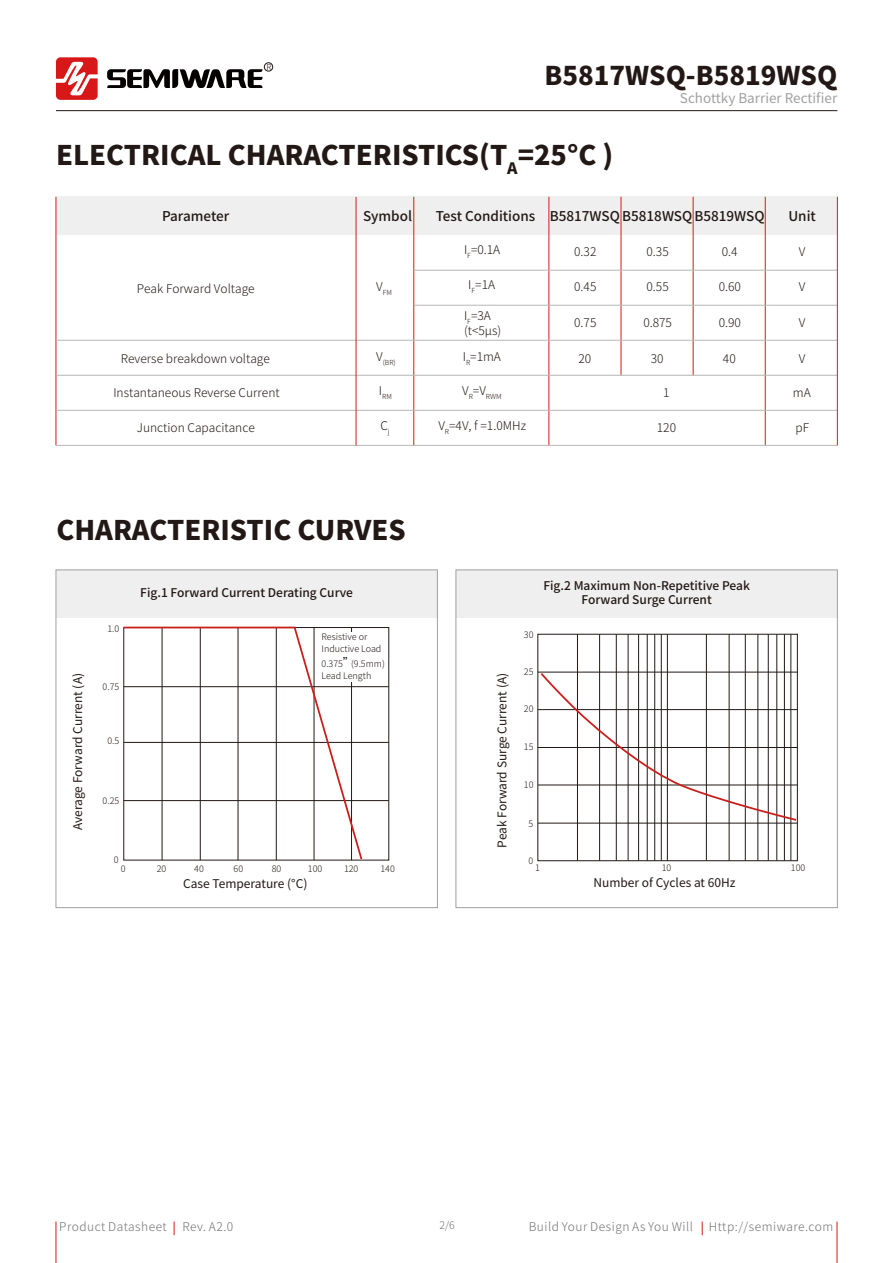
<style>
.page{position:relative;width:893px;height:1263px;background:#fff}
.page>*{position:absolute;margin:0;border:0;box-sizing:border-box;transform-origin:0 0}
.t1{font:800 27px "Source Han Sans CN";color:#221815}
.t2{font:800 25.8px "Source Han Sans CN";color:#221815}
.t3{font:500 13.5px "Source Han Sans CN";color:#221815}
.t4{font:13.5px "Source Han Sans CN";color:#9fa0a0}
.t5{font:300 12px/14.4px "Source Han Sans CN";color:#221815}
.t6{font:12px "Source Han Sans CN";color:#221815}
.t7{font:500 12px/14.4px "Source Han Sans CN";color:#221815;text-align:center}
.t8{font:300 12px "Source Han Sans CN";letter-spacing:.045em;color:#727171}
.t9{font:300 10.5px "Source Han Sans CN";color:#727171}
.t10{font:300 9px/12px "Source Han Sans CN";color:#221815}
.t11{font:300 8.25px "Source Han Sans CN";color:#221815}
.t12{font:300 7.05px "Source Han Sans CN";color:#221815}
.s1{font-size:12px;color:#040000}
</style>
<div class="page">
<hr style="left:56px;top:110px;width:781px;height:1px;background:#221815">
<svg style="left:56px;top:57px;width:42px;height:43px"></svg>
<svg style="left:107px;top:69px;width:155px;height:19px"></svg>
<div style="left:264px;top:63px;width:9px;height:8px;border:1px solid #221815;border-radius:50%"></div>
<div style="left:56px;top:570px;width:381px;height:47px;background:#efefef"></div>
<div style="left:56px;top:570px;width:382px;height:338px;border:1px solid #9fa0a0"></div>
<div style="left:456px;top:570px;width:381px;height:47px;background:#efefef"></div>
<div style="left:456px;top:570px;width:382px;height:338px;border:1px solid #9fa0a0"></div>
<div style="left:56px;top:197px;width:781px;height:38px;background:#efefef"></div>
<hr style="left:56px;top:197px;width:1px;height:248px;background:#d71a18">
<hr style="left:549px;top:197px;width:1px;height:248px;background:#d71a18">
<hr style="left:414px;top:197px;width:1px;height:248px;background:#d71a18">
<hr style="left:621px;top:197px;width:1px;height:178px;background:#d71a18">
<hr style="left:693px;top:197px;width:1px;height:178px;background:#d71a18">
<hr style="left:765px;top:197px;width:1px;height:248px;background:#d71a18">
<hr style="left:56px;top:340px;width:781px;height:1px;background:#b5b6b6">
<hr style="left:56px;top:375px;width:781px;height:1px;background:#b5b6b6">
<hr style="left:414px;top:305px;width:423px;height:1px;background:#b5b6b6">
<hr style="left:414px;top:270px;width:423px;height:1px;background:#b5b6b6">
<hr style="left:56px;top:410px;width:781px;height:1px;background:#b5b6b6">
<hr style="left:56px;top:445px;width:781px;height:1px;background:#b5b6b6">
<hr style="left:356px;top:197px;width:1px;height:248px;background:#d71a18">
<hr style="left:837px;top:197px;width:1px;height:248px;background:#d71a18">
<hr style="left:124px;top:686px;width:265px;height:1px;background:#221815">
<hr style="left:124px;top:742px;width:265px;height:1px;background:#221815">
<hr style="left:124px;top:800px;width:265px;height:1px;background:#221815">
<svg style="left:123px;top:626px;width:241px;height:235px"></svg>
<div style="left:318px;top:633px;width:67px;height:49px;background:#fff"></div>
<div style="left:538px;top:634px;width:259px;height:227px;border:1px solid #221815"></div>
<hr style="left:538px;top:672px;width:259px;height:1px;background:#221815">
<hr style="left:538px;top:709px;width:259px;height:1px;background:#221815">
<hr style="left:538px;top:747px;width:259px;height:1px;background:#221815">
<hr style="left:538px;top:785px;width:259px;height:1px;background:#221815">
<hr style="left:538px;top:823px;width:259px;height:1px;background:#221815">
<hr style="left:577px;top:634px;width:1px;height:227px;background:#221815">
<hr style="left:599px;top:634px;width:1px;height:227px;background:#221815">
<hr style="left:616px;top:634px;width:1px;height:227px;background:#221815">
<hr style="left:628px;top:634px;width:1px;height:227px;background:#221815">
<hr style="left:638px;top:634px;width:1px;height:227px;background:#221815">
<hr style="left:647px;top:634px;width:1px;height:227px;background:#221815">
<hr style="left:654px;top:634px;width:1px;height:227px;background:#221815">
<hr style="left:661px;top:634px;width:1px;height:227px;background:#221815">
<hr style="left:667px;top:634px;width:1px;height:227px;background:#221815">
<hr style="left:706px;top:634px;width:1px;height:227px;background:#221815">
<hr style="left:729px;top:634px;width:1px;height:227px;background:#221815">
<hr style="left:745px;top:634px;width:1px;height:227px;background:#221815">
<hr style="left:768px;top:634px;width:1px;height:227px;background:#221815">
<hr style="left:758px;top:634px;width:1px;height:227px;background:#221815">
<hr style="left:776px;top:634px;width:1px;height:227px;background:#221815">
<hr style="left:784px;top:634px;width:1px;height:227px;background:#221815">
<hr style="left:791px;top:634px;width:1px;height:227px;background:#221815">
<svg style="left:539px;top:671px;width:259px;height:151px"></svg>
<hr style="left:56px;top:1221px;width:1px;height:42px;background:#d71a18">
<hr style="left:837px;top:1221px;width:1px;height:42px;background:#d71a18">
<svg style="left:702px;top:1221px;width:1px;height:14px"></svg>
<svg style="left:174px;top:1221px;width:1px;height:14px"></svg>
<p class="t11" style="left:266px;top:62px;width:7px">R</p>
<h2 class="t2" style="left:544px;top:61px;width:294px">B5817WSQ-B5819WSQ</h2>
<p class="t4" style="left:680px;top:90px;width:159px">Schottky Barrier Rectifier</p>
<h1 class="t1" style="left:56px;top:140px;width:559px">ELECTRICAL CHARACTERISTICS(T<sub>A</sub>=25°C )</h1>
<p class="t3" style="left:162px;top:208px;width:69px">Parameter</p>
<p class="t3" style="left:363px;top:208px;width:51px">Symbol</p>
<p class="t3" style="left:436px;top:208px;width:330px">Test Conditions B5817WSQ B5818WSQ B5819WSQ</p>
<p class="t3" style="left:788px;top:208px;width:29px">Unit</p>
<p class="t5" style="left:137px;top:282px;width:119px">Peak Forward Voltage</p>
<p class="t12" style="left:376px;top:289px;width:17px"><sup>V</sup>FM</p>
<p class="t5" style="left:121px;top:351px;width:151px">Reverse breakdown voltage</p>
<p class="t5" style="left:376px;top:349px;width:8px">V</p>
<p class="t12" style="left:383px;top:358px;width:15px">(BR)</p>
<p class="t5" style="left:464px;top:243px;width:38px">I<sub>F</sub>=0.1A</p>
<p class="t5" style="left:574px;top:245px;width:24px">0.32</p>
<p class="t5" style="left:574px;top:280px;width:24px">0.45</p>
<p class="t5" style="left:468px;top:278px;width:28px">I<sub>F</sub>=1A</p>
<p class="t5" style="left:646px;top:245px;width:24px">0.35</p>
<p class="t5" style="left:646px;top:280px;width:24px">0.55</p>
<p class="t5" style="left:722px;top:245px;width:17px">0.4</p>
<p class="t5" style="left:719px;top:280px;width:24px">0.60</p>
<p class="t5" style="left:464px;top:309px;width:39px">I<sub>F</sub>=3A (t&lt;5μs)</p>
<p class="t5" style="left:463px;top:349px;width:40px">I<sub>R</sub>=1mA</p>
<p class="t5" style="left:574px;top:316px;width:24px">0.75</p>
<p class="t5" style="left:643px;top:316px;width:30px">0.875</p>
<p class="t5" style="left:719px;top:316px;width:24px">0.90</p>
<p class="t5" style="left:578px;top:351px;width:14px">20</p>
<p class="t5" style="left:651px;top:351px;width:14px">30</p>
<p class="t5" style="left:723px;top:351px;width:14px">40</p>
<p class="t5" style="left:799px;top:245px;width:8px">V</p>
<p class="t5" style="left:799px;top:280px;width:8px">V</p>
<p class="t5" style="left:799px;top:316px;width:8px">V</p>
<p class="t5" style="left:799px;top:351px;width:8px">V</p>
<p class="t5" style="left:113px;top:386px;width:168px">Instantaneous Reverse Current</p>
<p class="t12" style="left:379px;top:393px;width:15px"><sup>I</sup>RM</p>
<p class="t12" style="left:462px;top:393px;width:41px"><sup>V</sup>R<sup>=V</sup>RWM</p>
<p class="t5" style="left:663px;top:386px;width:8px">1</p>
<p class="t5" style="left:793px;top:386px;width:19px">mA</p>
<p class="t5" style="left:137px;top:421px;width:119px">Junction Capacitance</p>
<p class="t5" style="left:380px;top:419px;width:11px">C<sub>j</sub></p>
<p class="t5" style="left:438px;top:419px;width:89px">V<sub>R</sub>=4V, f =1.0MHz</p>
<p class="t5" style="left:657px;top:421px;width:21px">120</p>
<p class="t5" style="left:795px;top:421px;width:15px">pF</p>
<h1 class="t1" style="left:56px;top:515px;width:351px">CHARACTERISTIC CURVES</h1>
<p class="t6" style="left:71px;top:830px;width:159px;rotate:-90deg">Average Forward Current (A)</p>
<p class="t7" style="left:140px;top:586px;width:214px">Fig.1 Forward Current Derating Curve</p>
<p class="t7" style="left:543px;top:578px;width:208px">Fig.2 Maximum Non-Repetitive Peak<br>Forward Surge Current</p>
<p class="t10" style="left:107px;top:622px;width:13px">1.0</p>
<p class="t10" style="left:322px;top:631px;width:61px">Resistive or<br>Inductive Load</p>
<p class="t10" style="left:322px;top:657px;width:65px">0.375<span class="s1">”</span>(9.5mm)<br>Lead Length</p>
<p class="t10" style="left:103px;top:681px;width:18px">0.75</p>
<p class="t6" style="left:495px;top:848px;width:176px;rotate:-90deg">Peak Forward Surge Current (A)</p>
<p class="t10" style="left:107px;top:735px;width:13px">0.5</p>
<p class="t10" style="left:103px;top:794px;width:18px">0.25</p>
<p class="t10" style="left:524px;top:629px;width:11px">30</p>
<p class="t10" style="left:524px;top:666px;width:11px">25</p>
<p class="t10" style="left:524px;top:702px;width:11px">20</p>
<p class="t10" style="left:524px;top:741px;width:11px">15</p>
<p class="t10" style="left:524px;top:779px;width:11px">10</p>
<p class="t10" style="left:529px;top:817px;width:6px">5</p>
<p class="t10" style="left:114px;top:854px;width:6px">0</p>
<p class="t10" style="left:121px;top:863px;width:6px">0</p>
<p class="t10" style="left:157px;top:863px;width:11px">20</p>
<p class="t10" style="left:194px;top:863px;width:11px">40</p>
<p class="t10" style="left:234px;top:863px;width:11px">60</p>
<p class="t10" style="left:272px;top:863px;width:11px">80</p>
<p class="t10" style="left:308px;top:863px;width:16px">100</p>
<p class="t10" style="left:344px;top:863px;width:16px">120</p>
<p class="t10" style="left:380px;top:863px;width:16px">140</p>
<p class="t10" style="left:529px;top:855px;width:6px">0</p>
<p class="t10" style="left:535px;top:862px;width:6px">1</p>
<p class="t10" style="left:662px;top:862px;width:11px">10</p>
<p class="t10" style="left:791px;top:862px;width:16px">100</p>
<p class="t6" style="left:183px;top:877px;width:126px">Case Temperature (°C)</p>
<p class="t6" style="left:593px;top:876px;width:144px">Number of Cycles at 60Hz</p>
<p class="t9" style="left:439px;top:1219px;width:17px">2/6</p>
<p class="t8" style="left:59px;top:1220px;width:109px">Product Datasheet</p>
<p class="t8" style="left:182px;top:1220px;width:53px">Rev. A2.0</p>
<p class="t8" style="left:529px;top:1220px;width:166px">Build Your Design As You Will</p>
<p class="t8" style="left:709px;top:1220px;width:126px">Http://semiware.com</p>
</div>
